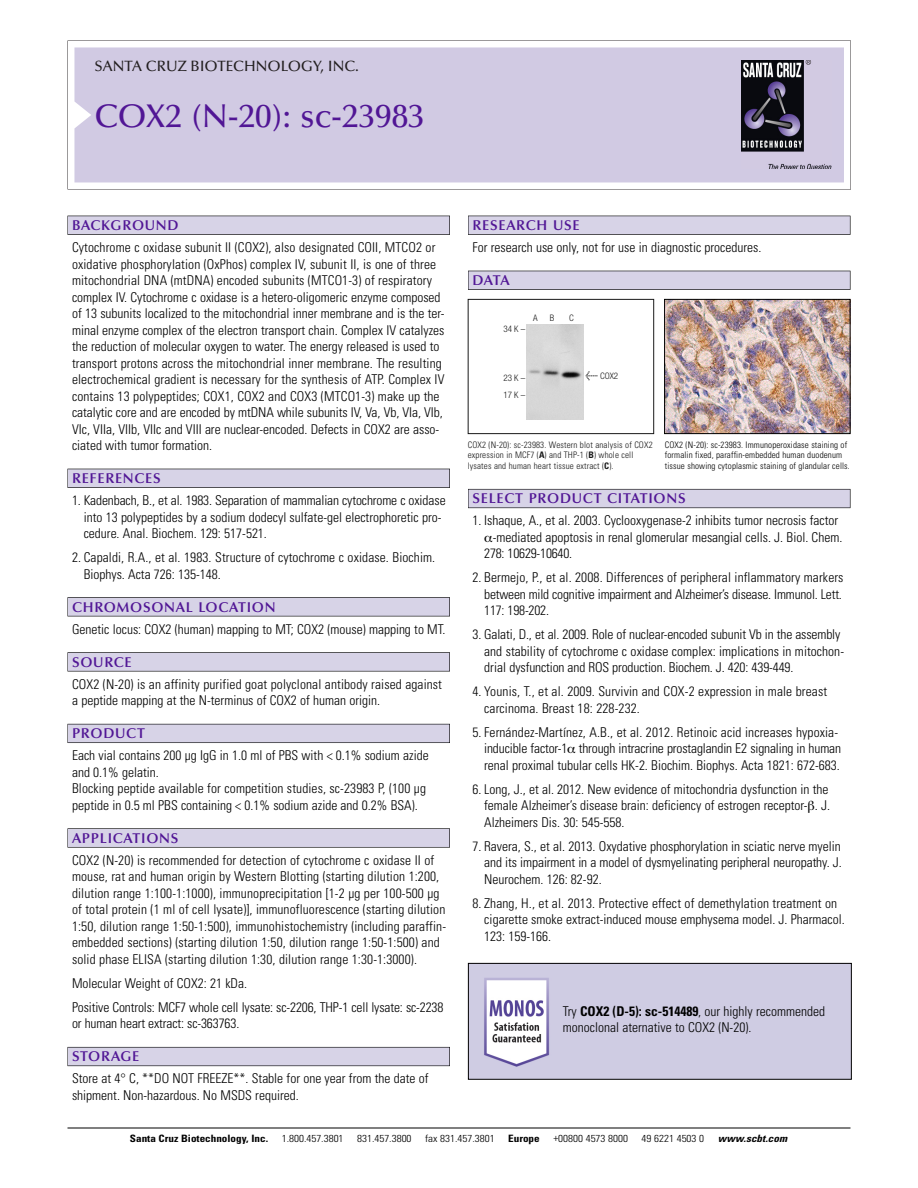
<style>
.page{position:relative;width:918px;height:1188px;background:#fff}
.page>*{position:absolute;margin:0;border:0;box-sizing:border-box;transform-origin:0 0}
.t1{font:500 33px "Optima";color:#511695}
.t2{font:500 15px "Optima";color:#231f20}
.t3{font:600 14.25px "Optima";letter-spacing:.05em;color:#511695}
.t4{font:300 condensed 13.5px/16.5px "Univers";color:#000}
.t5{font:300 condensed 10.2px "Univers";color:#000;scale:1.1 1}
.t6{font:700 condensed 10.2px "Univers";color:#000;scale:1.1 1}
.t7{font:italic 700 condensed 10.2px "Univers";letter-spacing:.005em;color:#000;scale:1.1 1}
.t8{font:300 condensed 9px/10.5px "Univers";letter-spacing:.015em;color:#000}
.t9{font:9px/10.5px "Univers Condensed Light+LCPRDE";letter-spacing:.015em;color:#191919}
.t10{font:9px/17.4px "Helvetica Neue Light Cond+GLBIDE";color:#191919}
.s1{font-family:"Meta Plus Book Roman+KTLWCC";font-size:10.5px}
.s2{font-family:"Univers Condensed Bold+MONGNC"}
.s3{font-weight:700}
</style>
<div class="page">
<svg style="left:68px;top:40px;width:783px;height:149px"></svg>
<div style="left:74px;top:47px;width:770px;height:135px;background:#d1cae3"></div>
<img style="left:741px;top:60px;width:90px;height:108px">
<div style="left:68px;top:216px;width:382px;height:19px;background:#525155"></div>
<div style="left:68px;top:216px;width:381px;height:18px;background:#d7d3e7"></div>
<div style="left:68px;top:469px;width:382px;height:19px;background:#515055"></div>
<div style="left:68px;top:469px;width:381px;height:18px;background:#d7d3e7"></div>
<div style="left:68px;top:597px;width:382px;height:19px;background:#545357"></div>
<div style="left:68px;top:598px;width:381px;height:18px;background:#d7d3e7"></div>
<div style="left:68px;top:652px;width:382px;height:19px;background:#575759"></div>
<div style="left:68px;top:653px;width:381px;height:18px;background:#d7d3e7"></div>
<div style="left:68px;top:724px;width:382px;height:19px;background:#5b5a62"></div>
<div style="left:68px;top:724px;width:381px;height:18px;background:#d7d3e7"></div>
<div style="left:68px;top:828px;width:382px;height:20px;background:#626263"></div>
<div style="left:68px;top:829px;width:381px;height:18px;background:#d7d3e7"></div>
<div style="left:68px;top:1047px;width:382px;height:19px;background:#66646d"></div>
<div style="left:68px;top:1048px;width:381px;height:18px;background:#d7d3e7"></div>
<div style="left:468px;top:216px;width:382px;height:19px;background:#525155"></div>
<div style="left:468px;top:216px;width:382px;height:18px;background:#d7d3e7"></div>
<div style="left:468px;top:271px;width:382px;height:19px;background:#515055"></div>
<div style="left:468px;top:271px;width:382px;height:18px;background:#d7d3e7"></div>
<div style="left:468px;top:489px;width:382px;height:19px;background:#66646d"></div>
<div style="left:468px;top:490px;width:382px;height:18px;background:#d7d3e7"></div>
<hr style="left:68px;top:1128px;width:782px;height:1px;background:#000">
<img style="left:666px;top:301px;width:182px;height:131px">
<div style="left:664px;top:299px;width:186px;height:135px;border:1px solid #000"></div>
<div style="left:468px;top:299px;width:186px;height:135px;border:1px solid #191919"></div>
<img style="left:526px;top:324px;width:57px;height:95px">
<img style="left:470px;top:965px;width:380px;height:113px">
<div style="left:468px;top:963px;width:384px;height:117px;border:1px solid #000"></div>
<p class="t2" style="left:94px;top:61px;width:266px">SANTA CRUZ BIOTECHNOLOGY, INC.</p>
<h1 class="t1" style="left:94px;top:103px;width:332px">COX2 (N-20): sc-23983</h1>
<p class="t3" style="left:72px;top:219px;width:108px">BACKGROUND</p>
<p class="t4" style="left:72px;top:240px;width:374px">Cytochrome c oxidase subunit II (COX2), also designated COII, MTCO2 or oxidative phosphorylation (OxPhos) complex IV, subunit II, is one of three mitochondrial DNA (mtDNA) encoded subunits (MTCO1-3) of respiratory complex IV. Cytochrome c oxidase is a hetero-oligomeric enzyme composed of 13 subunits localized to the mitochondrial inner membrane and is the ter&shy;minal enzyme complex of the electron transport chain. Complex IV catalyzes the reduction of molecular oxygen to water. The energy released is used to transport protons across the mitochondrial inner membrane. The resulting electrochemical gradient is necessary for the synthesis of ATP. Complex IV contains 13 polypeptides; COX1, COX2 and COX3 (MTCO1-3) make up the catalytic core and are encoded by mtDNA while subunits IV, Va, Vb, VIa, VIb, VIc, VIIa, VIIb, VIIc and VIII are nuclear-encoded. Defects in COX2 are asso&shy;ciated with tumor formation.</p>
<p class="t3" style="left:72px;top:473px;width:90px">REFERENCES</p>
<p class="t4" style="left:84px;top:493px;width:364px;text-indent:-12px">1. Kadenbach, B., et al. 1983. Separation of mammalian cytochrome c oxidase into 13 polypeptides by a sodium dodecyl sulfate-gel electrophoretic pro&shy;cedure. Anal. Biochem. 129: 517-521.</p>
<p class="t4" style="left:84px;top:550px;width:353px;text-indent:-12px">2. Capaldi, R.A., et al. 1983. Structure of cytochrome c oxidase. Biochim.<br>Biophys. Acta 726: 135-148.</p>
<p class="t3" style="left:72px;top:601px;width:205px">CHROMOSONAL LOCATION</p>
<p class="t4" style="left:72px;top:622px;width:375px">Genetic locus: COX2 (human) mapping to MT; COX2 (mouse) mapping to MT.</p>
<p class="t3" style="left:72px;top:656px;width:61px">SOURCE</p>
<p class="t4" style="left:72px;top:677px;width:372px">COX2 (N-20) is an affinity purified goat polyclonal antibody raised against a peptide mapping at the N-terminus of COX2 of human origin.</p>
<p class="t3" style="left:72px;top:728px;width:74px">PRODUCT</p>
<p class="t4" style="left:72px;top:748px;width:358px">Each vial contains 200 µg IgG in 1.0 ml of PBS with &lt; 0.1% sodium azide and 0.1% gelatin.<br>Blocking peptide available for competition studies, sc-23983 P, (100 µg peptide in 0.5 ml PBS containing &lt; 0.1% sodium azide and 0.2% BSA).</p>
<p class="t3" style="left:72px;top:832px;width:108px">APPLICATIONS</p>
<p class="t4" style="left:72px;top:853px;width:376px">COX2 (N-20) is recommended for detection of cytochrome c oxidase II of mouse, rat and human origin by Western Blotting (starting dilution 1:200, dilution range 1:100-1:1000), immunoprecipitation [1-2 µg per 100-500 µg of total protein (1 ml of cell lysate)], immunofluorescence (starting dilution 1:50, dilution range 1:50-1:500), immunohistochemistry (including paraffin&shy;embedded sections) (starting dilution 1:50, dilution range 1:50-1:500) and solid phase ELISA (starting dilution 1:30, dilution range 1:30-1:3000).</p>
<p class="t4" style="left:72px;top:972px;width:373px;line-height:24px">Molecular Weight of COX2: 21 kDa.<br>Positive Controls: MCF7 whole cell lysate: sc-2206, THP-1 cell lysate: sc-2238</p>
<p class="t4" style="left:72px;top:1016px;width:169px">or human heart extract: sc-363763.</p>
<p class="t3" style="left:72px;top:1051px;width:69px">STORAGE</p>
<p class="t4" style="left:72px;top:1072px;width:358px">Store at 4° C, **DO NOT FREEZE**. Stable for one year from the date of shipment. Non-hazardous. No MSDS required.</p>
<p class="t3" style="left:473px;top:219px;width:109px">RESEARCH USE</p>
<p class="t4" style="left:473px;top:240px;width:290px">For research use only, not for use in diagnostic procedures.</p>
<p class="t3" style="left:473px;top:275px;width:39px">DATA</p>
<p class="t10" style="left:503px;top:321px;width:23px">34K–</p>
<p class="t10" style="left:533px;top:310px;width:6px">A</p>
<p class="t10" style="left:550px;top:310px;width:6px">B</p>
<p class="t10" style="left:569px;top:310px;width:6px">C</p>
<p class="t10" style="left:503px;top:370px;width:23px">23K–<br>17K–</p>
<p class="t10" style="left:585px;top:368px;width:34px"><span class="s1">&lt;</span> COX2</p>
<p class="t9" style="left:468px;top:440px;width:186px">COX2 (N-20): sc-23983. Western blot analysis of COX2 expression in MCF7 (<span class="s2">A</span>) and THP-1 (<span class="s2">B</span>) whole cell lysates and human heart tissue extract (<span class="s2">C</span>).</p>
<p class="t8" style="left:665px;top:440px;width:187px">COX2 (N-20): sc-23983. Immunoperoxidase staining of formalin fixed, paraffin-embedded human duodenum tissue showing cytoplasmic staining of glandular cells.</p>
<p class="t3" style="left:473px;top:493px;width:215px">SELECT PRODUCT CITATIONS</p>
<p class="t4" style="left:473px;top:514px;width:367px">1. Ishaque, A., et al. 2003. Cyclooxygenase-2 inhibits tumor necrosis factor</p>
<p class="t4" style="left:493px;top:530px;width:351px">-mediated apoptosis in renal glomerular mesangial cells. J. Biol. Chem.</p>
<p class="t4" style="left:484px;top:547px;width:90px">278: 10629-10640.</p>
<p class="t4" style="left:484px;top:571px;width:361px;text-indent:-12px">2. Bermejo, P., et al. 2008. Differences of peripheral inflammatory markers between mild cognitive impairment and Alzheimer’s disease. Immunol. Lett.<br>117: 198-202.</p>
<p class="t4" style="left:484px;top:628px;width:361px;text-indent:-12px">3. Galati, D., et al. 2009. Role of nuclear-encoded subunit Vb in the assembly and stability of cytochrome c oxidase complex: implications in mitochon&shy;drial dysfunction and ROS production. Biochem. J. 420: 439-449.</p>
<p class="t4" style="left:484px;top:685px;width:344px;text-indent:-12px">4. Younis, T., et al. 2009. Survivin and COX-2 expression in male breast carcinoma. Breast 18: 228-232.</p>
<p class="t4" style="left:484px;top:725px;width:358px;text-indent:-12px">5. Fernández-Martínez, A.B., et al. 2012. Retinoic acid increases hypoxia&shy;inducible factor-1 through intracrine prostaglandin E2 signaling in human renal proximal tubular cells HK-2. Biochim. Biophys. Acta 1821: 672-683.</p>
<p class="t4" style="left:484px;top:782px;width:348px;text-indent:-12px">6. Long, J., et al. 2012. New evidence of mitochondria dysfunction in the female Alzheimer’s disease brain: deficiency of estrogen receptor- . J.<br>Alzheimers Dis. 30: 545-558.</p>
<p class="t4" style="left:484px;top:839px;width:359px;text-align:justify;text-indent:-12px">7. Ravera, S., et al. 2013. Oxydative phosphorylation in sciatic nerve myelin and its impairment in a model of dysmyelinating peripheral neuropathy. J.<br>Neurochem. 126: 82-92.</p>
<p class="t4" style="left:484px;top:896px;width:362px;text-indent:-12px">8. Zhang, H., et al. 2013. Protective effect of demethylation treatment on cigarette smoke extract-induced mouse emphysema model. J. Pharmacol.<br>123: 159-166.</p>
<p class="t4" style="left:563px;top:1004px;width:264px">Try <span class="s3">COX2 (D-5): sc-514489</span>, our highly recommended monoclonal aternative to COX2 (N-20).</p>
<p class="t6" style="left:130px;top:1135px;width:127px">Santa Cruz Biotechnology, Inc.</p>
<p class="t5" style="left:282px;top:1135px;width:58px">1.800.457.3801</p>
<p class="t5" style="left:357px;top:1135px;width:51px">831.457.3800</p>
<p class="t5" style="left:425px;top:1135px;width:65px">fax 831.457.3801</p>
<p class="t6" style="left:508px;top:1135px;width:30px">Europe</p>
<p class="t5" style="left:553px;top:1135px;width:69px">+00800 4573 8000</p>
<p class="t5" style="left:642px;top:1135px;width:58px">49 6221 4503 0</p>
<p class="t7" style="left:718px;top:1135px;width:64px">www.scbt.com</p>
</div>
